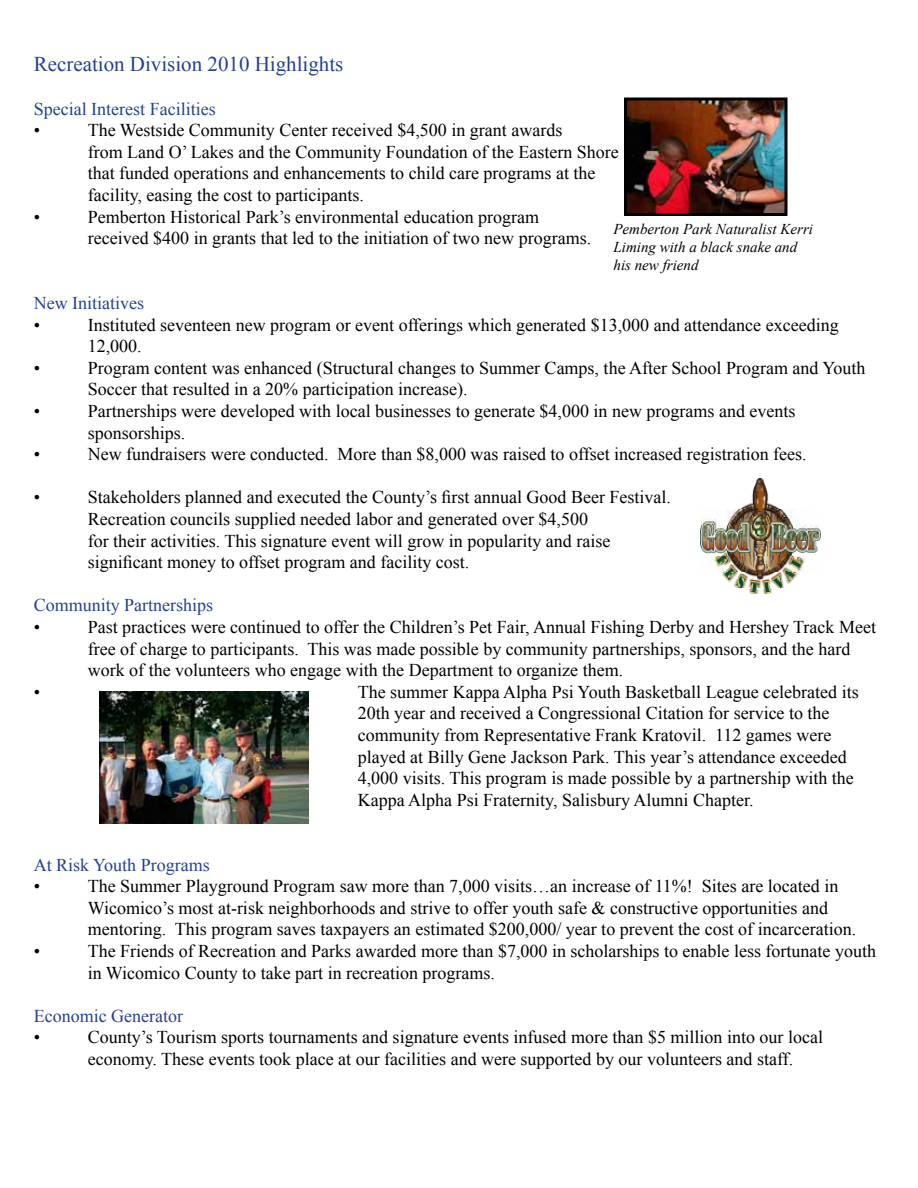
<style>
.page{position:relative;width:918px;height:1188px;background:#fff}
.page>*{position:absolute;margin:0;border:0;box-sizing:border-box;transform-origin:0 0}
.t1{font:21px "Times New Roman";color:#25408f}
.t2{font:18px/21.6px "Times New Roman";color:#000}
.t3{font:18px "Times New Roman";color:#25408f}
.t4{font:italic 15px/18px "Times New Roman";color:#000}
</style>
<div class="page">
<img style="left:628px;top:102px;width:156px;height:110px">
<div style="left:624px;top:98px;width:164px;height:118px;border:3px solid #000"></div>
<img style="left:700px;top:478px;width:120px;height:116px">
<img style="left:99px;top:692px;width:210px;height:132px">
<p class="t1" style="left:34px;top:50px;width:311px">Recreation Division 2010 Highlights</p>
<p class="t3" style="left:34px;top:97px;width:183px">Special Interest Facilities</p>
<p class="t2" style="left:34px;top:119px;width:8px">•</p>
<p class="t2" style="left:88px;top:119px;width:533px">The Westside Community Center received $4,500 in grant awards<br>from Land O’ Lakes and the Community Foundation of the Eastern Shore that funded operations and enhancements to child care programs at the facility, easing the cost to participants.</p>
<p class="t2" style="left:34px;top:206px;width:8px">•</p>
<p class="t2" style="left:88px;top:206px;width:505px">Pemberton Historical Park’s environmental education program received $400 in grants that led to the initiation of two new programs.</p>
<p class="t4" style="left:614px;top:220px;width:201px">Pemberton Park Naturalist Kerri<br>Liming with a black snake and his new friend</p>
<p class="t3" style="left:34px;top:291px;width:112px">New Initiatives</p>
<p class="t2" style="left:34px;top:314px;width:8px">•</p>
<p class="t2" style="left:88px;top:314px;width:752px">Instituted seventeen new program or event offerings which generated $13,000 and attendance exceeding<br>12,000.</p>
<p class="t2" style="left:34px;top:357px;width:8px">•</p>
<p class="t2" style="left:88px;top:357px;width:779px">Program content was enhanced (Structural changes to Summer Camps, the After School Program and Youth<br>Soccer that resulted in a 20% participation increase).</p>
<p class="t2" style="left:34px;top:400px;width:8px">•</p>
<p class="t2" style="left:88px;top:400px;width:709px">Partnerships were developed with local businesses to generate $4,000 in new programs and events sponsorships.</p>
<p class="t2" style="left:34px;top:443px;width:8px">•</p>
<p class="t2" style="left:88px;top:443px;width:720px">New fundraisers were conducted. More than $8,000 was raised to offset increased registration fees.</p>
<p class="t2" style="left:34px;top:486px;width:8px">•</p>
<p class="t2" style="left:88px;top:486px;width:585px">Stakeholders planned and executed the County’s first annual Good Beer Festival.<br>Recreation councils supplied needed labor and generated over $4,500<br>for their activities. This signature event will grow in popularity and raise significant money to offset program and facility cost.</p>
<p class="t3" style="left:34px;top:593px;width:181px">Community Partnerships</p>
<p class="t2" style="left:34px;top:616px;width:8px">•</p>
<p class="t2" style="left:88px;top:616px;width:790px">Past practices were continued to offer the Children’s Pet Fair, Annual Fishing Derby and Hershey Track Meet free of charge to participants. This was made possible by community partnerships, sponsors, and the hard work of the volunteers who engage with the Department to organize them.</p>
<p class="t2" style="left:34px;top:681px;width:8px">•</p>
<p class="t2" style="left:358px;top:681px;width:502px">The summer Kappa Alpha Psi Youth Basketball League celebrated its 20th year and received a Congressional Citation for service to the community from Representative Frank Kratovil. 112 games were played at Billy Gene Jackson Park. This year’s attendance exceeded 4,000 visits. This program is made possible by a partnership with the Kappa Alpha Psi Fraternity, Salisbury Alumni Chapter.</p>
<p class="t3" style="left:34px;top:853px;width:178px">At Risk Youth Programs</p>
<p class="t2" style="left:34px;top:875px;width:8px">•</p>
<p class="t2" style="left:88px;top:875px;width:770px">The Summer Playground Program saw more than 7,000 visits…an increase of 11%! Sites are located in<br>Wicomico’s most at-risk neighborhoods and strive to offer youth safe &amp; constructive opportunities and mentoring. This program saves taxpayers an estimated $200,000/ year to prevent the cost of incarceration.</p>
<p class="t2" style="left:34px;top:940px;width:8px">•</p>
<p class="t2" style="left:88px;top:940px;width:790px">The Friends of Recreation and Parks awarded more than $7,000 in scholarships to enable less fortunate youth in Wicomico County to take part in recreation programs.</p>
<p class="t3" style="left:34px;top:1004px;width:151px">Economic Generator</p>
<p class="t2" style="left:34px;top:1026px;width:8px">•</p>
<p class="t2" style="left:88px;top:1026px;width:737px">County’s Tourism sports tournaments and signature events infused more than $5 million into our local economy. These events took place at our facilities and were supported by our volunteers and staff.</p>
</div>
